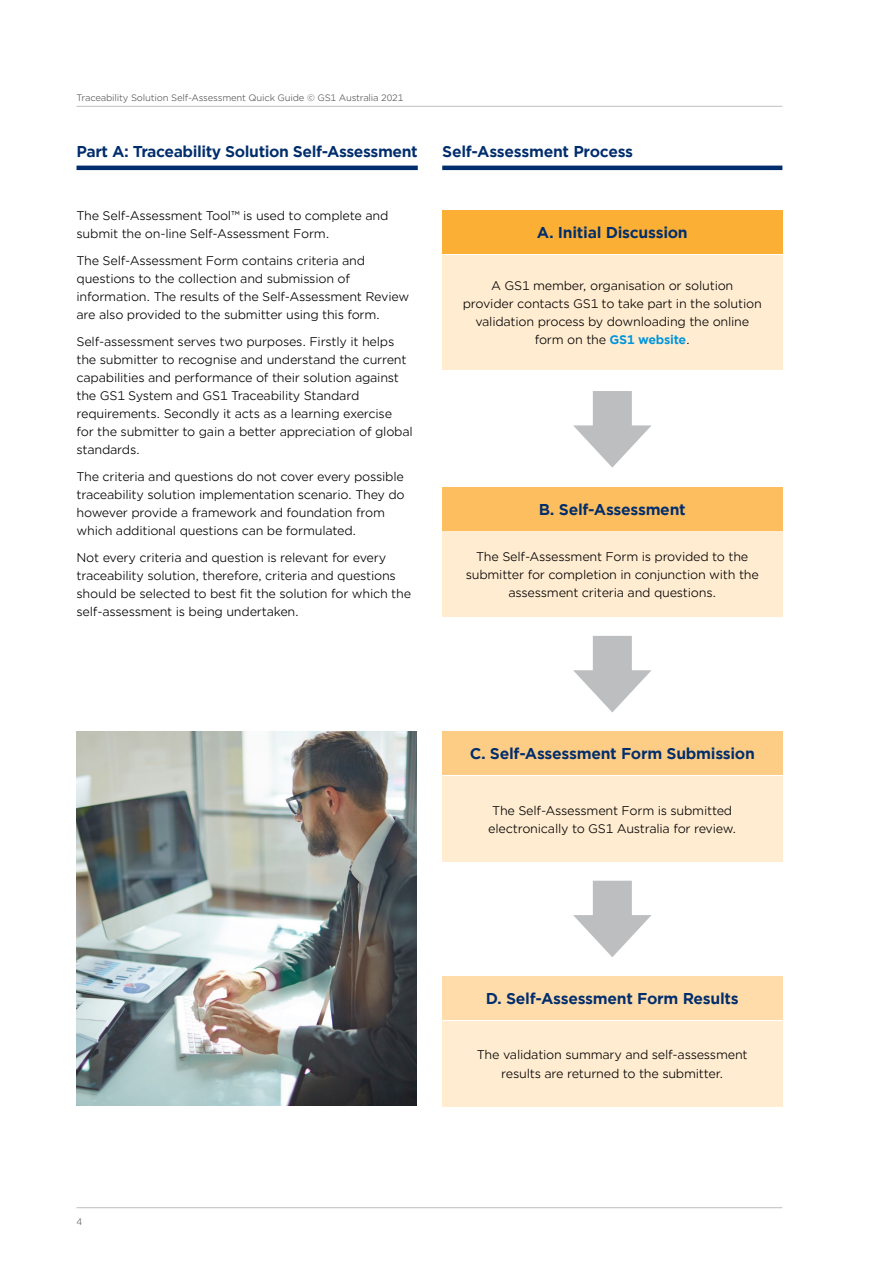
<style>
.page{position:relative;width:893px;height:1263px;background:#fff}
.page>*{position:absolute;margin:0;border:0;box-sizing:border-box;transform-origin:0 0}
.t1{font:700 15px "Gotham Office";letter-spacing:-.02em;color:#002d6c}
.t2{font:12px/18px "Gotham Office";letter-spacing:-.02em;color:#000}
.t3{font:9px "Gotham Office";letter-spacing:-.02em;color:#58595b}
.s1{font-weight:700;color:#0095da}
</style>
<div class="page">
<hr style="left:77px;top:106px;width:705px;height:1px;background:#bcbec0">
<hr style="left:77px;top:1207px;width:705px;height:1px;background:#bcbec0">
<hr style="left:77px;top:166px;width:341px;height:4px;background:#002d6c">
<hr style="left:442px;top:166px;width:340px;height:4px;background:#002d6c">
<div style="left:442px;top:255px;width:340px;height:115px;background:#ffecd1"></div>
<div style="left:442px;top:210px;width:340px;height:43px;background:#fbaf34"></div>
<div style="left:442px;top:531px;width:340px;height:85px;background:#ffecd1"></div>
<div style="left:442px;top:487px;width:340px;height:43px;background:#fdbe60"></div>
<div style="left:442px;top:776px;width:340px;height:85px;background:#ffecd1"></div>
<div style="left:442px;top:732px;width:340px;height:43px;background:#fecd85"></div>
<div style="left:442px;top:1021px;width:340px;height:85px;background:#ffecd1"></div>
<div style="left:442px;top:976px;width:340px;height:44px;background:#ffdcaa"></div>
<div style="left:593px;top:391px;width:39px;height:49px;background:#bcbec0"></div>
<svg style="left:573px;top:425px;width:79px;height:43px"></svg>
<div style="left:593px;top:636px;width:39px;height:49px;background:#bcbec0"></div>
<svg style="left:573px;top:670px;width:79px;height:42px"></svg>
<div style="left:593px;top:881px;width:39px;height:48px;background:#bcbec0"></div>
<svg style="left:573px;top:915px;width:79px;height:42px"></svg>
<img style="left:77px;top:732px;width:340px;height:374px">
<p class="t3" style="left:77px;top:91px;width:328px">Traceability Solution Self-Assessment Quick Guide © GS1 Australia 2021</p>
<p class="t1" style="left:77px;top:141px;width:343px">Part A: Traceability Solution Self-Assessment</p>
<p class="t2" style="left:77px;top:206px;width:313px">The Self-Assessment Tool™ is used to complete and submit the on-line Self-Assessment Form.</p>
<p class="t2" style="left:77px;top:251px;width:334px">The Self-Assessment Form contains criteria and questions to the collection and submission of information. The results of the Self-Assessment Review are also provided to the submitter using this form.</p>
<p class="t2" style="left:77px;top:332px;width:338px">Self-assessment serves two purposes. Firstly it helps the submitter to recognise and understand the current capabilities and performance of their solution against the GS1 System and GS1 Traceability Standard requirements. Secondly it acts as a learning exercise<br>for the submitter to gain a better appreciation of global standards.</p>
<p class="t2" style="left:77px;top:467px;width:330px">The criteria and questions do not cover every possible traceability solution implementation scenario. They do however provide a framework and foundation from which additional questions can be formulated.</p>
<p class="t2" style="left:77px;top:548px;width:336px">Not every criteria and question is relevant for every traceability solution, therefore, criteria and questions should be selected to best fit the solution for which the self-assessment is being undertaken.</p>
<p class="t1" style="left:442px;top:141px;width:192px">Self-Assessment Process</p>
<p class="t1" style="left:537px;top:222px;width:152px">A. Initial Discussion</p>
<p class="t2" style="left:463px;top:276px;width:301px;text-align:center">A GS1 member, organisation or solution<br>provider contacts GS1 to take part in the solution validation process by downloading the online form on the <span class="s1">GS1 website</span>.</p>
<p class="t1" style="left:539px;top:499px;width:148px">B. Self-Assessment</p>
<p class="t2" style="left:466px;top:547px;width:295px;text-align:center">The Self-Assessment Form is provided to the submitter for completion in conjunction with the assessment criteria and questions.</p>
<p class="t1" style="left:470px;top:743px;width:287px">C. Self-Assessment Form Submission</p>
<p class="t2" style="left:488px;top:801px;width:250px;text-align:center">The Self-Assessment Form is submitted electronically to GS1 Australia for review.</p>
<p class="t3" style="left:77px;top:1215px;width:7px">4</p>
<p class="t1" style="left:486px;top:988px;width:255px">D. Self-Assessment Form Results</p>
<p class="t2" style="left:477px;top:1046px;width:272px;text-align:center">The validation summary and self-assessment results are returned to the submitter.</p>
</div>
